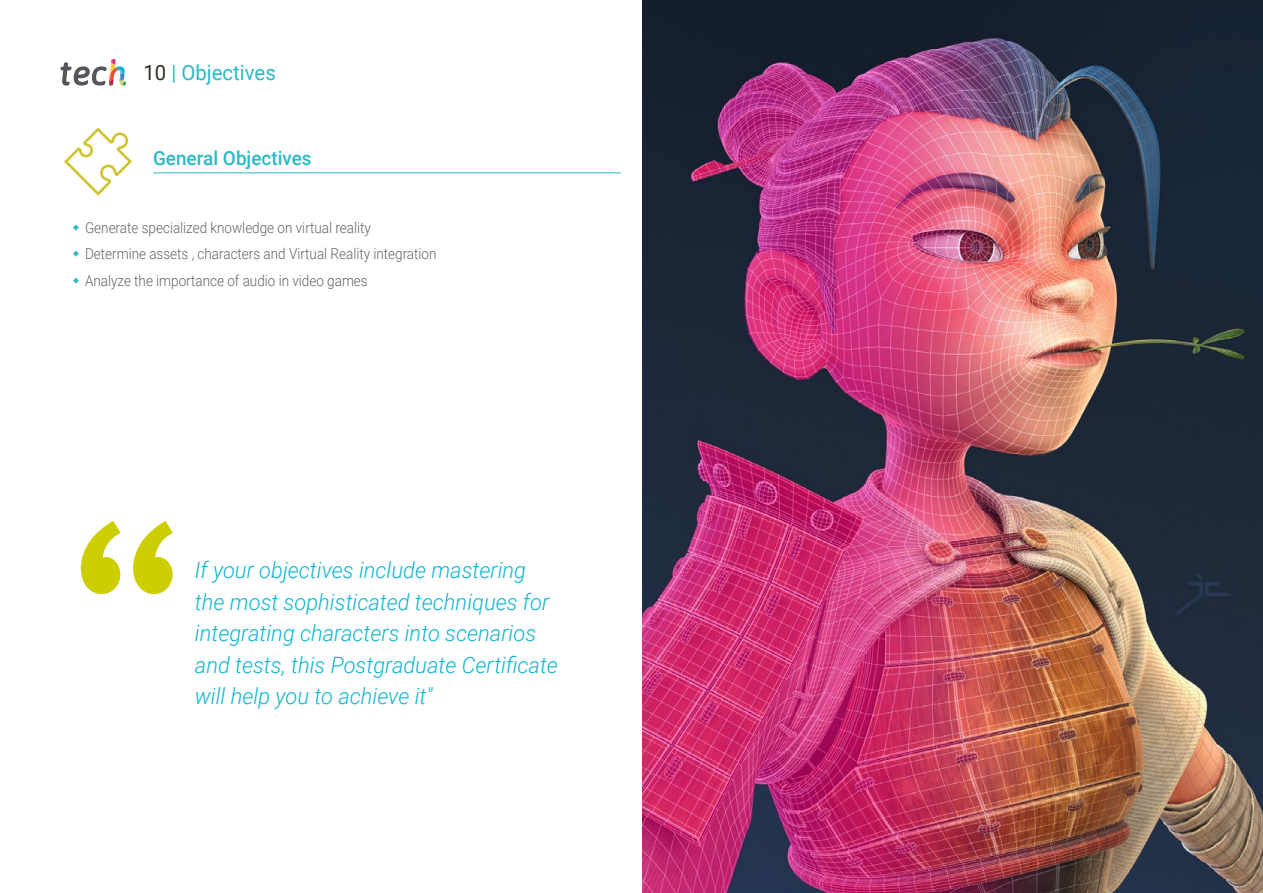
<style>
.page{position:relative;width:1263px;height:893px;background:#fff}
.page>*{position:absolute;margin:0;border:0;box-sizing:border-box;transform-origin:0 0}
.t1{font:italic 300 22.5px/31.5px "Roboto";color:#0fb6cf}
.t2{font:21px "Roboto";color:#2db8c5}
.t3{font:500 19.5px "Roboto";color:#2db8c5}
.t4{font:300 15px/26.7px "Roboto";color:#61646a;scale:.9 1}
.s1{color:#312e20}
</style>
<div class="page">
<hr style="left:153px;top:173px;width:468px;height:1px;background:#2db8c5">
<svg style="left:64px;top:127px;width:68px;height:69px"></svg>
<img style="left:642px;top:0;width:621px;height:893px">
<svg style="left:61px;top:59px;width:65px;height:27px"></svg>
<svg style="left:81px;top:521px;width:92px;height:73px"></svg>
<p class="t2" style="left:144px;top:57px;width:134px"><span class="s1">10</span> | Objectives</p>
<p class="t3" style="left:153px;top:144px;width:160px">General Objectives</p>
<p class="t4" style="left:85px;top:213px;width:392px">Generate specialized knowledge on virtual reality<br>Determine assets , characters and Virtual Reality integration<br>Analyze the importance of audio in video games</p>
<p class="t1" style="left:195px;top:553px;width:365px">If your objectives include mastering the most sophisticated techniques for integrating characters into scenarios and tests, this Postgraduate Certificate will help you to achieve it"</p>
</div>
